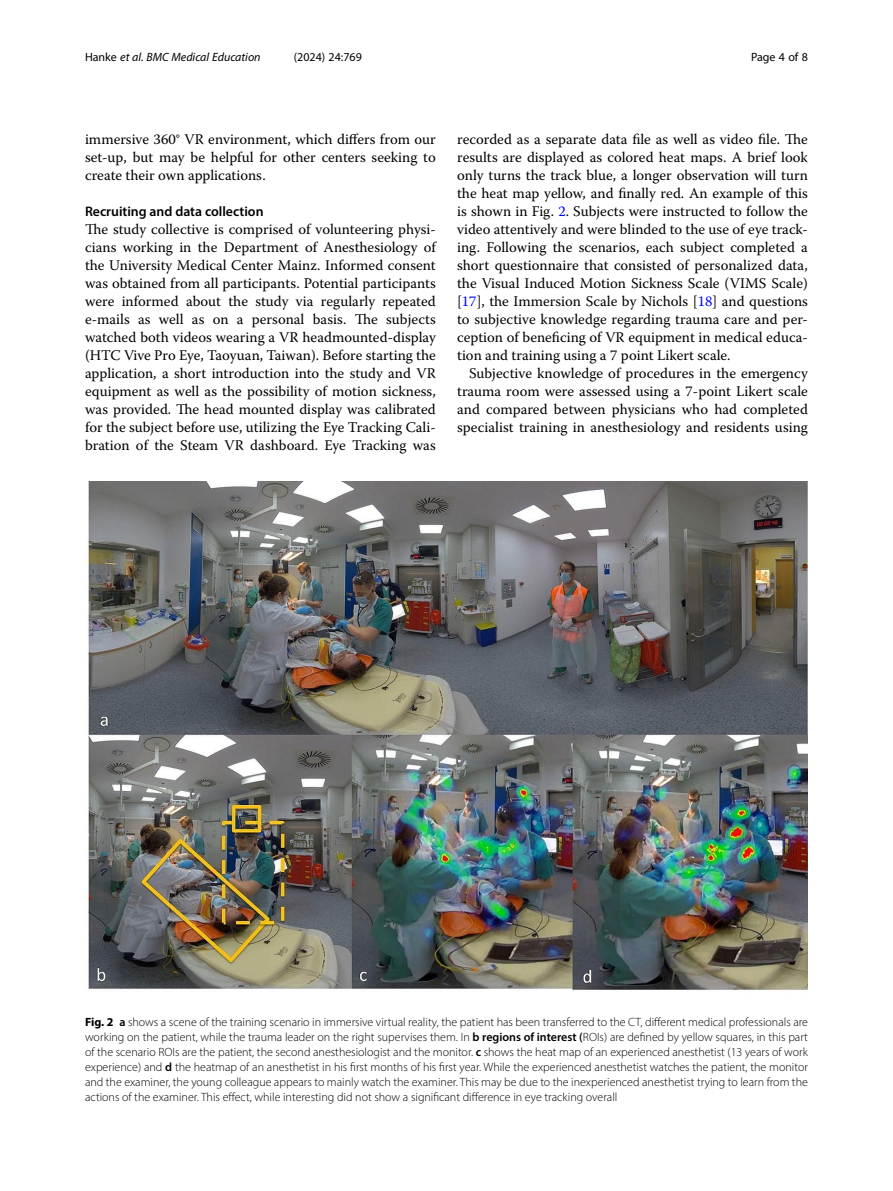
<style>
.page{position:relative;width:893px;height:1191px;background:#fff}
.page>*{position:absolute;margin:0;border:0;box-sizing:border-box;transform-origin:0 0}
.Body_Text{font:14.7px/18px "Warnock Pro";color:#000;text-align:justify}
.Body_Text_Indent{font:14.7px/18px "Warnock Pro";color:#000;text-align:justify}
.Head_2{font:600 13.8px "Myriad Pro";color:#000}
.Figure_Caption{font:300 12px/15px "Myriad Pro";color:#000;text-align:justify}
.t1{font:italic 12px "Myriad Pro";color:#000}
.t2{font:12px "Myriad Pro";color:#000}
.s1{font-style:normal}
.s2{color:#00f}
.s3{font-weight:700}
.s4{font-weight:600}
</style>
<div class="page">
<img style="left:88px;top:481px;width:720px;height:509px">
<p class="t1" style="left:85px;top:50px;width:177px"><span class="s1">Hanke</span> et al. BMC Medical Education</p>
<p class="t2" style="left:294px;top:50px;width:70px">(2024) 24:769</p>
<p class="t2" style="left:751px;top:50px;width:58px">Page 4 of 8</p>
<p class="Body_Text" style="left:85px;top:130px;width:352px">immersive 360° VR environment, which differs from our set-up, but may be helpful for other centers seeking to create their own applications.</p>
<p class="Head_2" style="left:85px;top:203px;width:180px">Recruiting and data collection</p>
<p class="Body_Text" style="left:85px;top:220px;width:352px">The study collective is comprised of volunteering physi&shy;cians working in the Department of Anesthesiology of the University Medical Center Mainz. Informed consent was obtained from all participants. Potential participants were informed about the study via regularly repeated e-mails as well as on a personal basis. The subjects watched both videos wearing a VR headmounted-display (HTC Vive Pro Eye, Taoyuan, Taiwan). Before starting the application, a short introduction into the study and VR equipment as well as the possibility of motion sickness, was provided. The head mounted display was calibrated for the subject before use, utilizing the Eye Tracking Cali&shy;bration of the Steam VR dashboard. Eye Tracking was</p>
<p class="Body_Text" style="left:457px;top:130px;width:352px">recorded as a separate data file as well as video file. The results are displayed as colored heat maps. A brief look only turns the track blue, a longer observation will turn the heat map yellow, and finally red. An example of this is shown in Fig. <span class="s2">2</span>. Subjects were instructed to follow the video attentively and were blinded to the use of eye track&shy;ing. Following the scenarios, each subject completed a short questionnaire that consisted of personalized data, the Visual Induced Motion Sickness Scale (VIMS Scale) [<span class="s2">17</span>], the Immersion Scale by Nichols [<span class="s2">18</span>] and questions to subjective knowledge regarding trauma care and per&shy;ception of beneficing of VR equipment in medical educa&shy;tion and training using a 7 point Likert scale.</p>
<p class="Body_Text_Indent" style="left:457px;top:364px;width:352px;text-indent:12px">Subjective knowledge of procedures in the emergency trauma room were assessed using a 7-point Likert scale and compared between physicians who had completed specialist training in anesthesiology and residents using</p>
<p class="Figure_Caption" style="left:85px;top:1014px;width:724px"><span class="s3">Fig. 2</span> <span class="s4">a</span> shows a scene of the training scenario in immersive virtual reality, the patient has been transferred to the CT, different medical professionals are working on the patient, while the trauma leader on the right supervises them. In <span class="s4">b regions of interest (</span>ROIs) are defined by yellow squares, in this part of the scenario ROIs are the patient, the second anesthesiologist and the monitor. <span class="s4">c</span> shows the heat map of an experienced anesthetist (13 years of work experience) and <span class="s4">d</span> the heatmap of an anesthetist in his first months of his first year. While the experienced anesthetist watches the patient, the monitor and the examiner, the young colleague appears to mainly watch the examiner. This may be due to the inexperienced anesthetist trying to learn from the actions of the examiner. This effect, while interesting did not show a significant difference in eye tracking overall</p>
</div>
